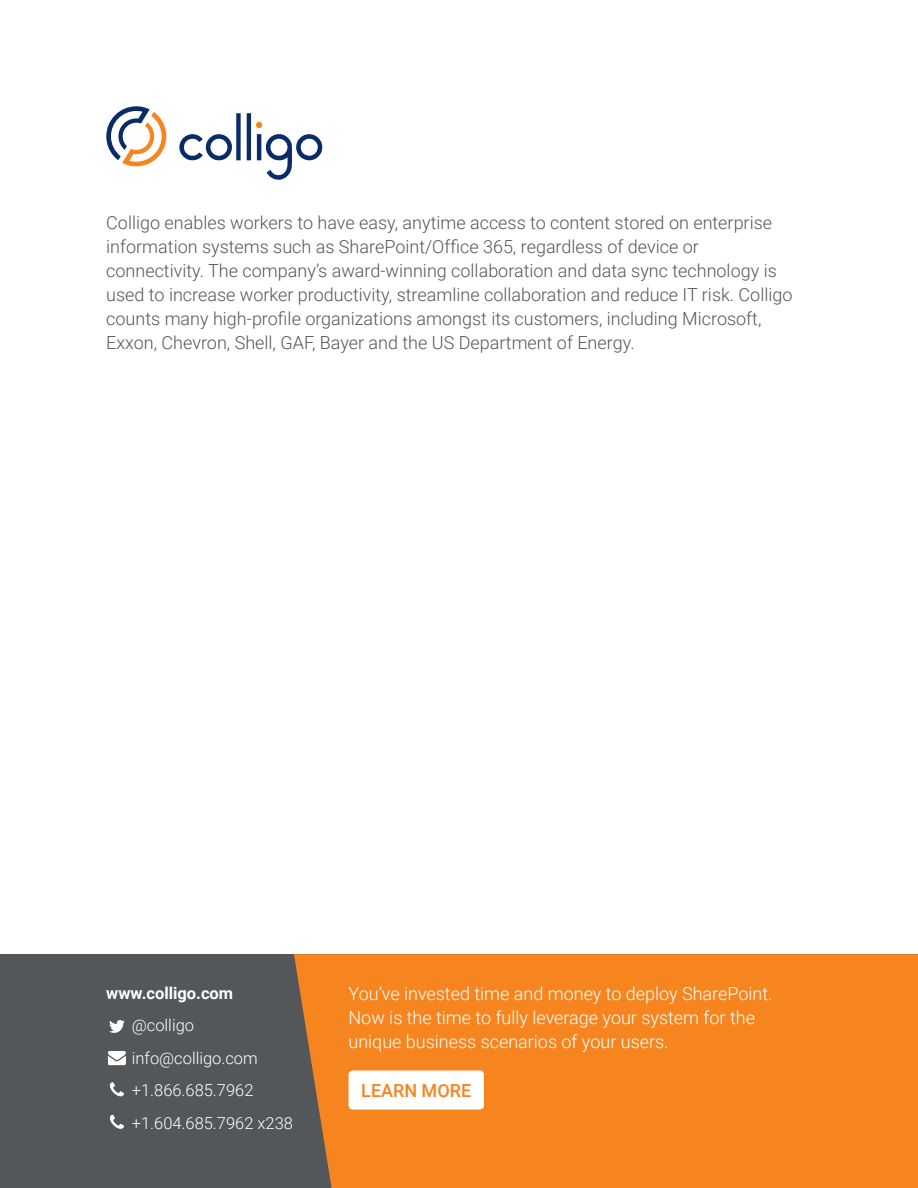
<style>
.page{position:relative;width:918px;height:1188px;background:#fff}
.page>*{position:absolute;margin:0;border:0;box-sizing:border-box;transform-origin:0 0}
.t1{font:300 18px/24px "Roboto";color:#53575a}
.t2{font:300 18px/24px "Roboto";color:#fff}
.t3{font:500 18px "Roboto";color:#f6841f}
.t4{font:300 16.5px/32.5px "Roboto";color:#fff}
.t5{font:700 16.5px "Roboto";color:#fff}
</style>
<div class="page">
<div style="left:0;top:954px;width:918px;height:234px;background:#53575a"></div>
<div style="left:294px;top:954px;width:624px;height:234px;background:#f6841f"></div>
<svg style="left:179px;top:134px;width:53px;height:27px"></svg>
<div style="left:236px;top:113px;width:5px;height:47px;background:#092b68"></div>
<hr style="left:247px;top:113px;width:4px;height:47px;background:#092b68">
<svg style="left:106px;top:106px;width:60px;height:60px"></svg>
<svg style="left:256px;top:121px;width:66px;height:59px"></svg>
<svg style="left:109px;top:1020px;width:16px;height:13px"></svg>
<svg style="left:108px;top:1051px;width:18px;height:14px"></svg>
<svg style="left:110px;top:1082px;width:14px;height:14px"></svg>
<svg style="left:110px;top:1115px;width:14px;height:14px"></svg>
<div style="left:349px;top:1071px;width:135px;height:39px;background:#fff;border-radius:4px"></div>
<p class="t1" style="left:106px;top:212px;width:688px">Colligo enables workers to have easy, anytime access to content stored on enterprise information systems such as SharePoint/Office 365, regardless of device or connectivity. The company’s award-winning collaboration and data sync technology is used to increase worker productivity, streamline collaboration and reduce IT risk. Colligo counts many high-profile organizations amongst its customers, including Microsoft, Exxon, Chevron, Shell, GAF, Bayer and the US Department of Energy.</p>
<p class="t5" style="left:106px;top:987px;width:128px">www.colligo.com</p>
<p class="t4" style="left:132px;top:1010px;width:163px">@colligo info@colligo.com +1.866.685.7962 +1.604.685.7962 x238</p>
<p class="t2" style="left:349px;top:983px;width:425px">You’ve invested time and money to deploy SharePoint.<br>Now is the time to fully leverage your system for the unique business scenarios of your users.</p>
<p class="t3" style="left:361px;top:1080px;width:111px">LEARN MORE</p>
</div>
